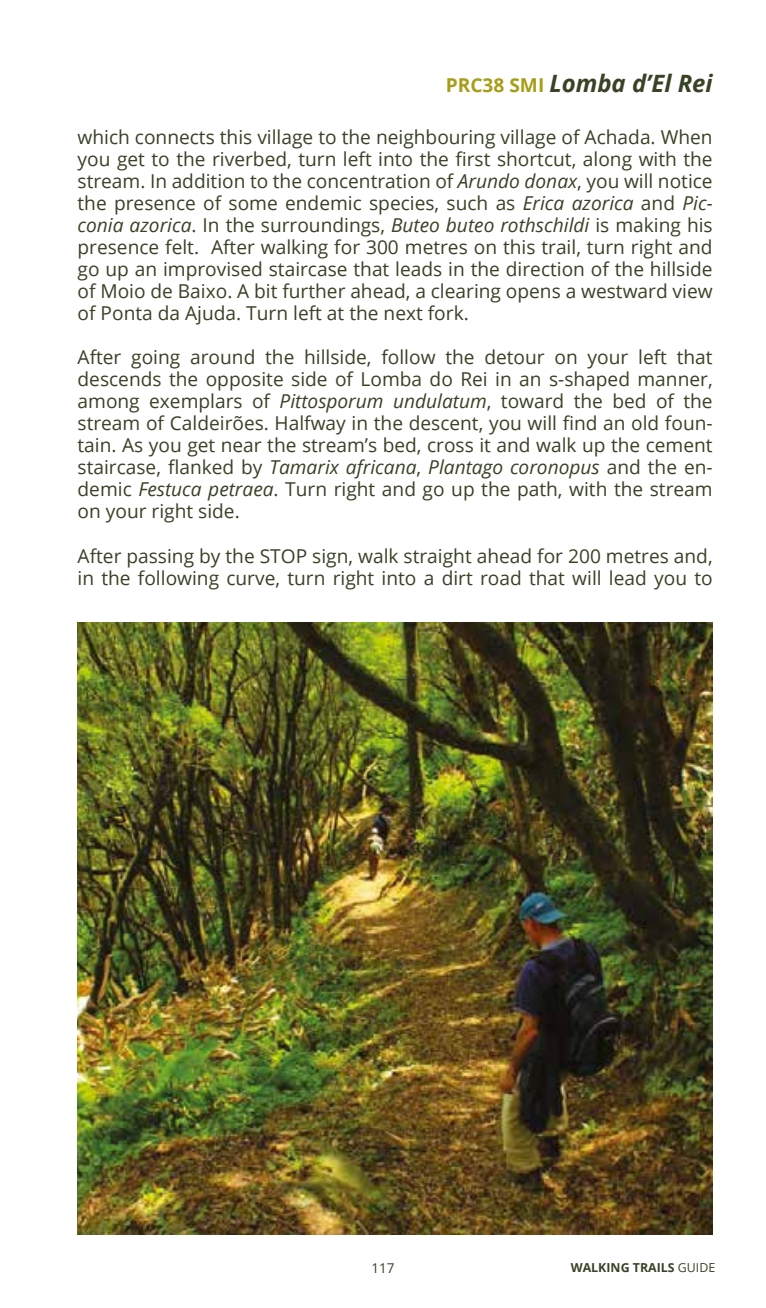
<style>
.page{position:relative;width:766px;height:1308px;background:#fff}
.page>*{position:absolute;margin:0;border:0;box-sizing:border-box;transform-origin:0 0}
.t1{font:italic 700 23.85px "Open Sans";color:#384225}
.t2{font:19.12px/22.1px "Open Sans";color:#384225;text-align:justify}
.t3{font:13.5px "Open Sans";color:#384225}
.t4{font:700 12.38px "Open Sans";color:#384225}
.s1{font-style:normal;font-size:19.12px;color:#a79e18}
.s2{font-style:italic}
.s3{font-weight:400}
</style>
<div class="page">
<img style="left:77px;top:623px;width:635px;height:611px">
<p class="t1" style="left:445px;top:66px;width:268px"><span class="s1">PRC38 SMI</span> Lomba d’El Rei</p>
<p class="t2" style="left:77px;top:125px;width:636px">which connects this village to the neighbouring village of Achada. When you get to the riverbed, turn left into the first shortcut, along with the stream. In addition to the concentration of <span class="s2">Arundo donax</span>, you will notice the presence of some endemic species, such as <span class="s2">Erica azorica</span> and <span class="s2">Pic&shy;conia azorica</span>. In the surroundings, <span class="s2">Buteo buteo rothschildi</span> is making his presence felt. After walking for 300 metres on this trail, turn right and go up an improvised staircase that leads in the direction of the hillside of Moio de Baixo. A bit further ahead, a clearing opens a westward view of Ponta da Ajuda. Turn left at the next fork.</p>
<p class="t2" style="left:77px;top:346px;width:636px">After going around the hillside, follow the detour on your left that descends the opposite side of Lomba do Rei in an s-shaped manner, among exemplars of <span class="s2">Pittosporum undulatum</span>, toward the bed of the stream of Caldeirões. Halfway in the descent, you will find an old foun&shy;tain. As you get near the stream’s bed, cross it and walk up the cement staircase, flanked by <span class="s2">Tamarix africana</span>, <span class="s2">Plantago coronopus</span> and the en&shy;demic <span class="s2">Festuca petraea</span>. Turn right and go up the path, with the stream on your right side.</p>
<p class="t2" style="left:78px;top:544px;width:636px">After passing by the STOP sign, walk straight ahead for 200 metres and, in the following curve, turn right into a dirt road that will lead you to</p>
<p class="t3" style="left:371px;top:1258px;width:25px">117</p>
<p class="t4" style="left:570px;top:1258px;width:146px">WALKING TRAILS <span class="s3">GUIDE</span></p>
</div>
